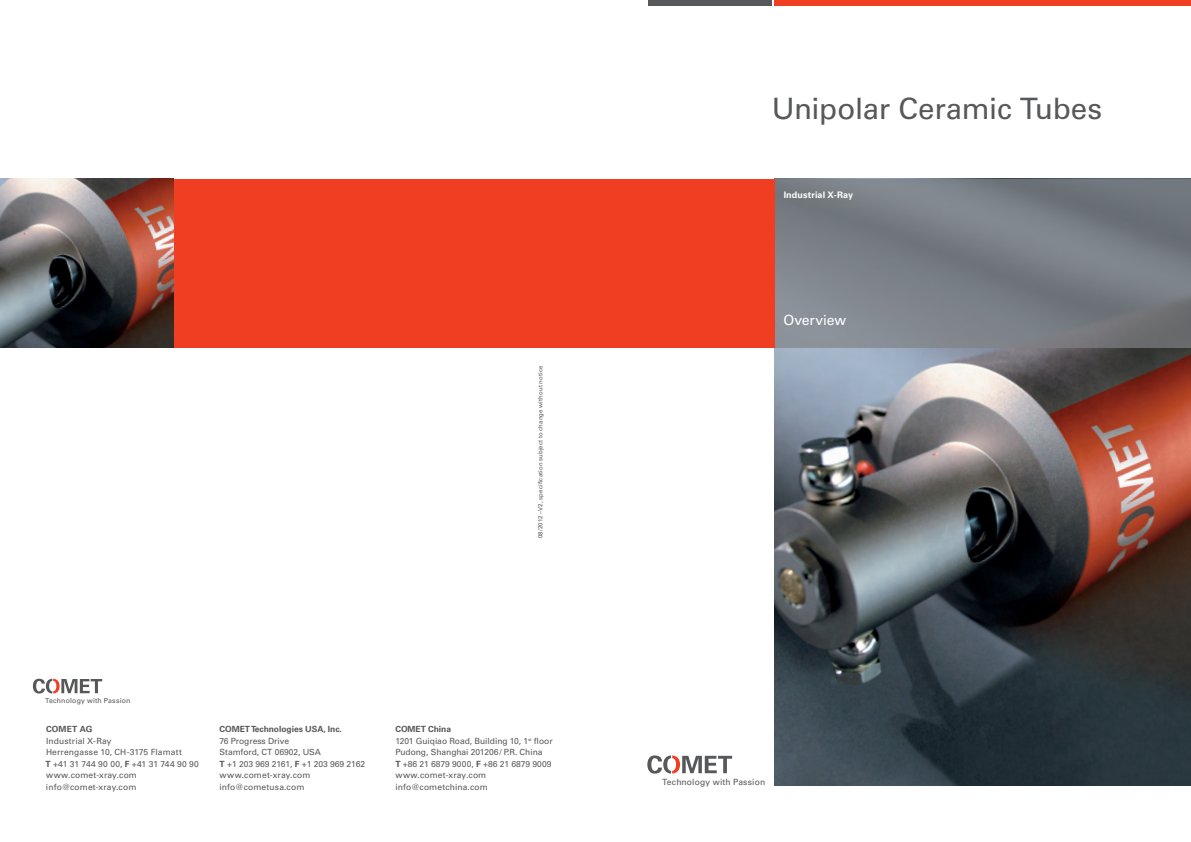
<style>
.page{position:relative;width:1191px;height:842px;background:#fff}
.page>*{position:absolute;margin:0;border:0;box-sizing:border-box;transform-origin:0 0}
.t1{font:29.5px "Univers LT Std";letter-spacing:-.015em;color:#57585a}
.t2{font:14px "Univers LT Std";letter-spacing:-.005em;color:#fff}
.t3{font:700 9px "Univers LT Std";letter-spacing:.01em;color:#fff}
.t4{font:8.6px "Univers LT Std";letter-spacing:.015em;color:#57585a}
.t5{font:8.5px/11.5px "Univers LT Std";letter-spacing:.005em;color:#57585a}
.t6{font:700 8.5px "Univers LT Std";letter-spacing:-.005em;color:#57585a}
.t7{font:7px "Univers LT Std";letter-spacing:.025em;color:#57585a}
.t8{font:6px "Univers LT Std";letter-spacing:.02em;color:#57585a}
.s1{font-weight:700}
</style>
<div class="page">
<img style="left:774px;top:348px;width:417px;height:437px">
<div style="left:648px;top:0;width:123px;height:6px;background:#57585a"></div>
<div style="left:774px;top:0;width:417px;height:6px;background:#ef3e22"></div>
<div style="left:170px;top:179px;width:425px;height:169px;background:#ef3e22"></div>
<svg style="left:774px;top:179px;width:417px;height:169px;background:#797e84"></svg>
<div style="left:595px;top:179px;width:179px;height:169px;background:#ef3e22"></div>
<img style="left:0;top:179px;width:173px;height:169px">
<svg style="left:647px;top:755px;width:85px;height:19px"></svg>
<svg style="left:33px;top:679px;width:69px;height:14px"></svg>
<p class="t8" style="left:537px;top:538px;width:174px;rotate:-90deg">08/2012 –V2, specification subject to change without notice</p>
<p class="t7" style="left:45px;top:696px;width:87px">Technology with Passion</p>
<p class="t6" style="left:46px;top:724px;width:48px">COMET AG</p>
<p class="t5" style="left:45px;top:735px;width:155px">Industrial X-Ray<br>Herrengasse 10, CH-3175 Flamatt<br><span class="s1">T</span> +41 31 744 90 00, <span class="s1">F</span> +41 31 744 90 90 www.comet-xray.com info@comet-xray.com</p>
<p class="t6" style="left:220px;top:724px;width:124px">COMET Technologies USA, Inc.</p>
<p class="t5" style="left:220px;top:735px;width:147px">76 Progress Drive<br>Stamford, CT 06902, USA<br><span class="s1">T</span> +1 203 969 2161, <span class="s1">F</span> +1 203 969 2162 www.comet-xray.com info@cometusa.com</p>
<p class="t5" style="left:395px;top:723px;width:159px"><span class="s1">COMET China<br></span>1201 Guiqiao Road, Building 10, 1<sup>st</sup> floor<br>Pudong, Shanghai 201206/ P.R. China<br><span class="s1">T</span> +86 21 6879 9000, <span class="s1">F</span> +86 21 6879 9009 www.comet-xray.com info@cometchina.com</p>
<h1 class="t1" style="left:771px;top:91px;width:332px">Unipolar Ceramic Tubes</h1>
<p class="t3" style="left:783px;top:189px;width:71px">Industrial X-Ray</p>
<h2 class="t2" style="left:783px;top:311px;width:64px">Overview</h2>
<p class="t4" style="left:662px;top:776px;width:105px">Technology with Passion</p>
</div>
